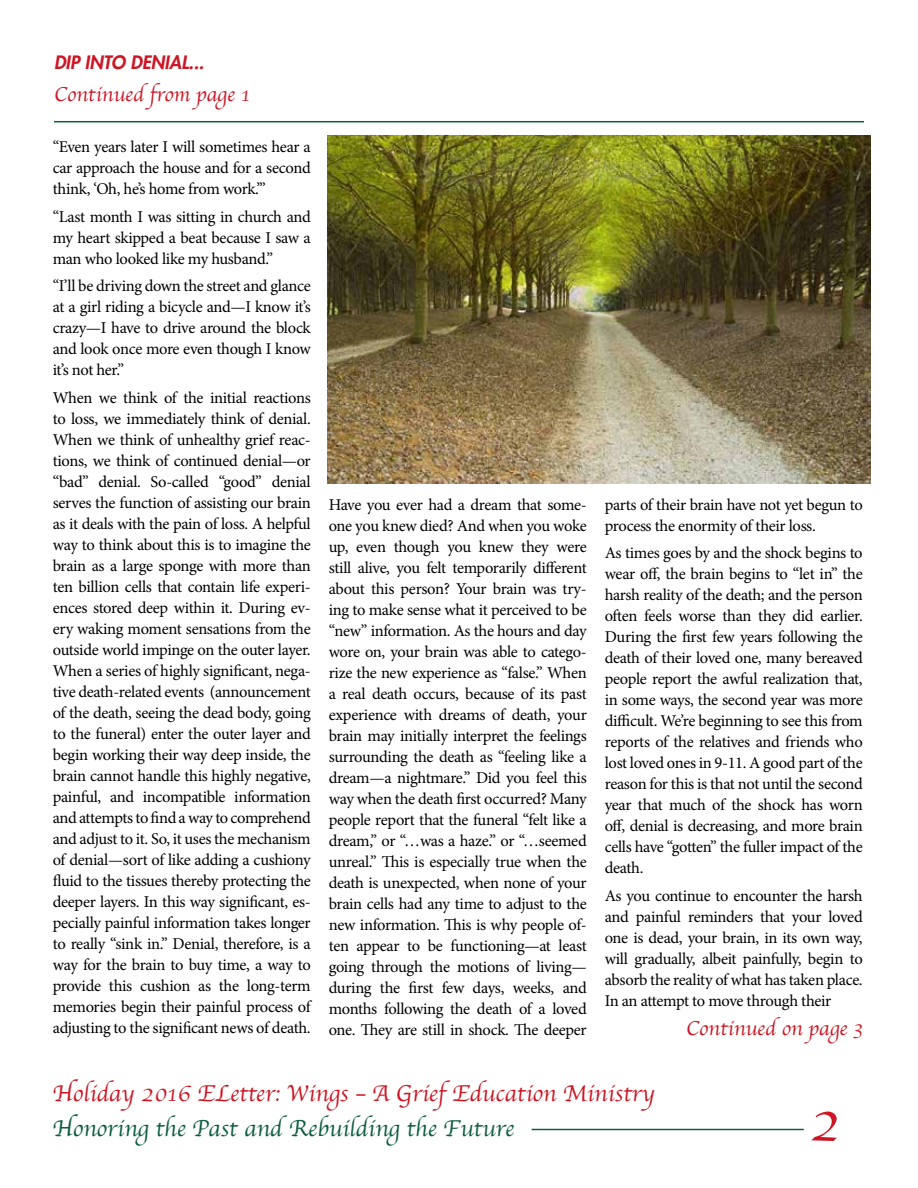
<style>
.page{position:relative;width:918px;height:1188px;background:#fff}
.page>*{position:absolute;margin:0;border:0;box-sizing:border-box;transform-origin:0 0}
.t1{font:57px "Apple Chancery";color:#cc1624}
.t2{font:24px "Apple Chancery";color:#cc1624}
.t3{font:24px "Apple Chancery";color:#0d5d42}
.t4{font:21px "Apple Chancery";color:#cc1624}
.t5{font:italic 800 18px "Futura Std";color:#cc1624}
.t6{font:16.5px/21px "Minion Pro";letter-spacing:-.025em;color:#000;text-align:justify}
</style>
<div class="page">
<hr style="left:532px;top:1129px;width:272px;height:1px;background:#0d5d42">
<hr style="left:54px;top:121px;width:810px;height:1px;background:#0d5d42">
<img style="left:327px;top:135px;width:543px;height:349px">
<p class="t5" style="left:54px;top:51px;width:152px">DIP INTO DENIAL...</p>
<p class="t4" style="left:54px;top:77px;width:197px">Continued from page 1</p>
<p class="t6" style="left:53px;top:136px;width:260px">“Even years later I will sometimes hear a car approach the house and for a second think, ‘Oh, he’s home from work.’”</p>
<p class="t6" style="left:53px;top:206px;width:260px">“Last month I was sitting in church and my heart skipped a beat because I saw a man who looked like my husband.”</p>
<p class="t6" style="left:53px;top:276px;width:260px">“I’ll be driving down the street and glance at a girl riding a bicycle and—I know it’s crazy—I have to drive around the block and look once more even though I know it’s not her.”</p>
<p class="t6" style="left:53px;top:387px;width:260px">When we think of the initial reactions to loss, we immediately think of denial.<br>When we think of unhealthy grief reac&shy;tions, we think of continued denial—or “bad” denial. So-called “good” denial serves the function of assisting our brain as it deals with the pain of loss. A helpful way to think about this is to imagine the brain as a large sponge with more than ten billion cells that contain life experi&shy;ences stored deep within it. During ev&shy;ery waking moment sensations from the outside world impinge on the outer layer.<br>When a series of highly significant, nega&shy;tive death-related events (announcement of the death, seeing the dead body, going to the funeral) enter the outer layer and begin working their way deep inside, the brain cannot handle this highly negative, painful, and incompatible information and attempts to find a way to comprehend and adjust to it. So, it uses the mechanism of denial—sort of like adding a cushiony fluid to the tissues thereby protecting the deeper layers. In this way significant, es&shy;pecially painful information takes longer to really “sink in.” Denial, therefore, is a way for the brain to buy time, a way to provide this cushion as the long-term memories begin their painful process of adjusting to the significant news of death.</p>
<p class="t6" style="left:329px;top:494px;width:260px">Have you ever had a dream that some&shy;one you knew died? And when you woke up, even though you knew they were still alive, you felt temporarily different about this person? Your brain was try&shy;ing to make sense what it perceived to be “new” information. As the hours and day wore on, your brain was able to catego&shy;rize the new experience as “false.” When a real death occurs, because of its past experience with dreams of death, your brain may initially interpret the feelings surrounding the death as “feeling like a dream—a nightmare.” Did you feel this way when the death first occurred? Many people report that the funeral “felt like a dream,” or “…was a haze.” or “…seemed unreal.” This is especially true when the death is unexpected, when none of your brain cells had any time to adjust to the new information. This is why people of&shy;ten appear to be functioning—at least going through the motions of living— during the first few days, weeks, and months following the death of a loved one. They are still in shock. The deeper</p>
<p class="t6" style="left:605px;top:494px;width:259px">parts of their brain have not yet begun to process the enormity of their loss.</p>
<p class="t6" style="left:605px;top:543px;width:260px">As times goes by and the shock begins to wear off, the brain begins to “let in” the harsh reality of the death; and the person often feels worse than they did earlier.<br>During the first few years following the death of their loved one, many bereaved people report the awful realization that, in some ways, the second year was more difficult. We’re beginning to see this from reports of the relatives and friends who lost loved ones in 9-11. A good part of the reason for this is that not until the second year that much of the shock has worn off, denial is decreasing, and more brain cells have “gotten” the fuller impact of the death.</p>
<p class="t6" style="left:605px;top:886px;width:260px">As you continue to encounter the harsh and painful reminders that your loved one is dead, your brain, in its own way, will gradually, albeit painfully, begin to absorb the reality of what has taken place.<br>In an attempt to move through their</p>
<p class="t4" style="left:686px;top:1011px;width:178px">Continued on page 3</p>
<h2 class="t2" style="left:52px;top:1074px;width:604px">Holiday 2016 ELetter: Wings – A Grief Education Ministry</h2>
<h2 class="t3" style="left:52px;top:1109px;width:463px">Honoring the Past and Rebuilding the Future</h2>
<h1 class="t1" style="left:809px;top:1077px;width:33px">2</h1>
</div>
